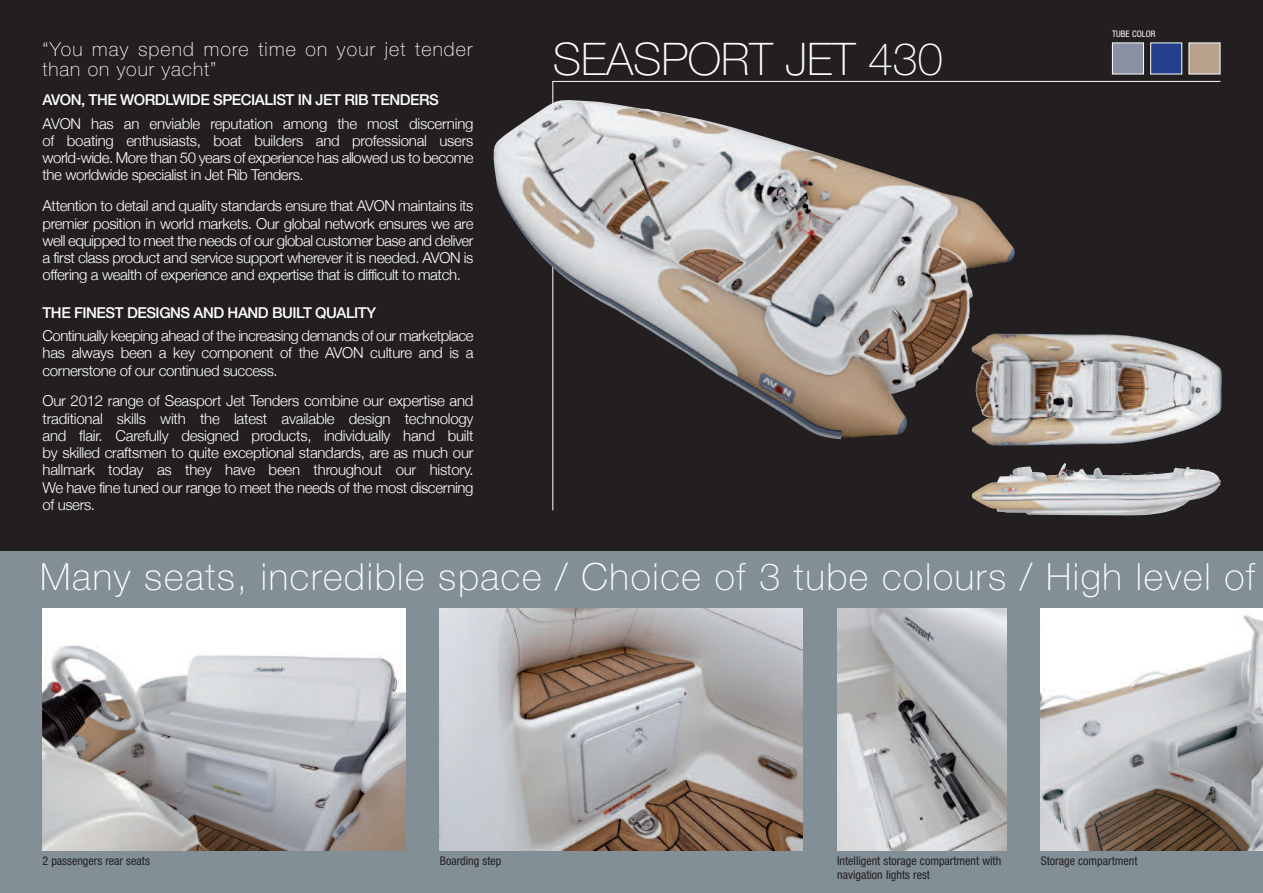
<style>
.page{position:relative;width:1263px;height:893px;background:#fff}
.page>*{position:absolute;margin:0;border:0;box-sizing:border-box;transform-origin:0 0}
.t1{font:100 45px "Helvetica Neue";color:#fff}
.t2{font:100 37.5px "Helvetica Neue";letter-spacing:.045em;color:#fff}
.t3{font:100 19.5px/19.5px "Helvetica Neue";letter-spacing:.06em;color:#fff}
.t4{font:300 15px/17.2px "Helvetica Neue";letter-spacing:-.025em;color:#fff;text-align:justify}
.t5{font:500 15px "Helvetica Neue";letter-spacing:-.03em;color:#fff}
.t6{font:condensed 12px/13.5px "Helvetica Neue";color:#231f20}
.t7{font:condensed 9px "Helvetica Neue";color:#fff}
</style>
<div class="page">
<div style="left:0;top:551px;width:1263px;height:342px;background:#838f96"></div>
<div style="left:0;top:0;width:1263px;height:551px;background:#231f20"></div>
<img style="left:1041px;top:608px;width:222px;height:242px">
<img style="left:43px;top:608px;width:362px;height:242px">
<img style="left:972px;top:463px;width:224px;height:49px">
<hr style="left:553px;top:81px;width:667px;height:1px;background:#fff">
<hr style="left:552px;top:81px;width:1px;height:429px;background:#fff">
<img style="left:493px;top:100px;width:522px;height:339px">
<img style="left:971px;top:334px;width:251px;height:111px">
<div style="left:1113px;top:43px;width:30px;height:31px;background:#8a8fa4"></div>
<div style="left:1112px;top:43px;width:32px;height:31px;border:1px solid #fff"></div>
<div style="left:1151px;top:43px;width:30px;height:31px;background:#263f8a"></div>
<div style="left:1189px;top:43px;width:31px;height:31px;background:#b7a08c"></div>
<img style="left:440px;top:608px;width:363px;height:242px">
<img style="left:837px;top:608px;width:169px;height:242px">
<h3 class="t3" style="left:42px;top:42px;width:432px">“You may spend more time on your jet tender than on your yacht”</h3>
<h1 class="t1" style="left:553px;top:43px;width:392px">SEASPORT JET 430</h1>
<p class="t5" style="left:43px;top:94px;width:398px">AVON, THE WORDLWIDE SPECIALIST IN JET RIB TENDERS</p>
<p class="t4" style="left:43px;top:114px;width:432px">AVON has an enviable reputation among the most discerning of boating enthusiasts, boat builders and professional users world-wide. More than 50 years of experience has allowed us to become the worldwide specialist in Jet Rib Tenders.</p>
<p class="t4" style="left:43px;top:197px;width:432px">Attention to detail and quality standards ensure that AVON maintains its premier position in world markets. Our global network ensures we are well equipped to meet the needs of our global customer base and deliver a first class product and service support wherever it is needed. AVON is offering a wealth of experience and expertise that is difficult to match.</p>
<p class="t5" style="left:43px;top:307px;width:335px">THE FINEST DESIGNS AND HAND BUILT QUALITY</p>
<p class="t4" style="left:43px;top:327px;width:432px">Continually keeping ahead of the increasing demands of our marketplace has always been a key component of the AVON culture and is a cornerstone of our continued success.</p>
<p class="t4" style="left:43px;top:392px;width:432px">Our 2012 range of Seasport Jet Tenders combine our expertise and traditional skills with the latest available design technology and flair. Carefully designed products, individually hand built by skilled craftsmen to quite exceptional standards, are as much our hallmark today as they have been throughout our history.<br>We have fine tuned our range to meet the needs of the most discerning of users.</p>
<p class="t7" style="left:1112px;top:30px;width:45px">TUBE COLOR</p>
<h2 class="t2" style="left:40px;top:563px;width:1216px">Many seats, incredible space / Choice of 3 tube colours / High level of</h2>
<p class="t6" style="left:43px;top:855px;width:109px">2 passengers rear seats</p>
<p class="t6" style="left:440px;top:855px;width:63px">Boarding step</p>
<p class="t6" style="left:837px;top:855px;width:166px">Intelligent storage compartment with navigation lights rest</p>
<p class="t6" style="left:1041px;top:855px;width:98px">Storage compartment</p>
</div>
